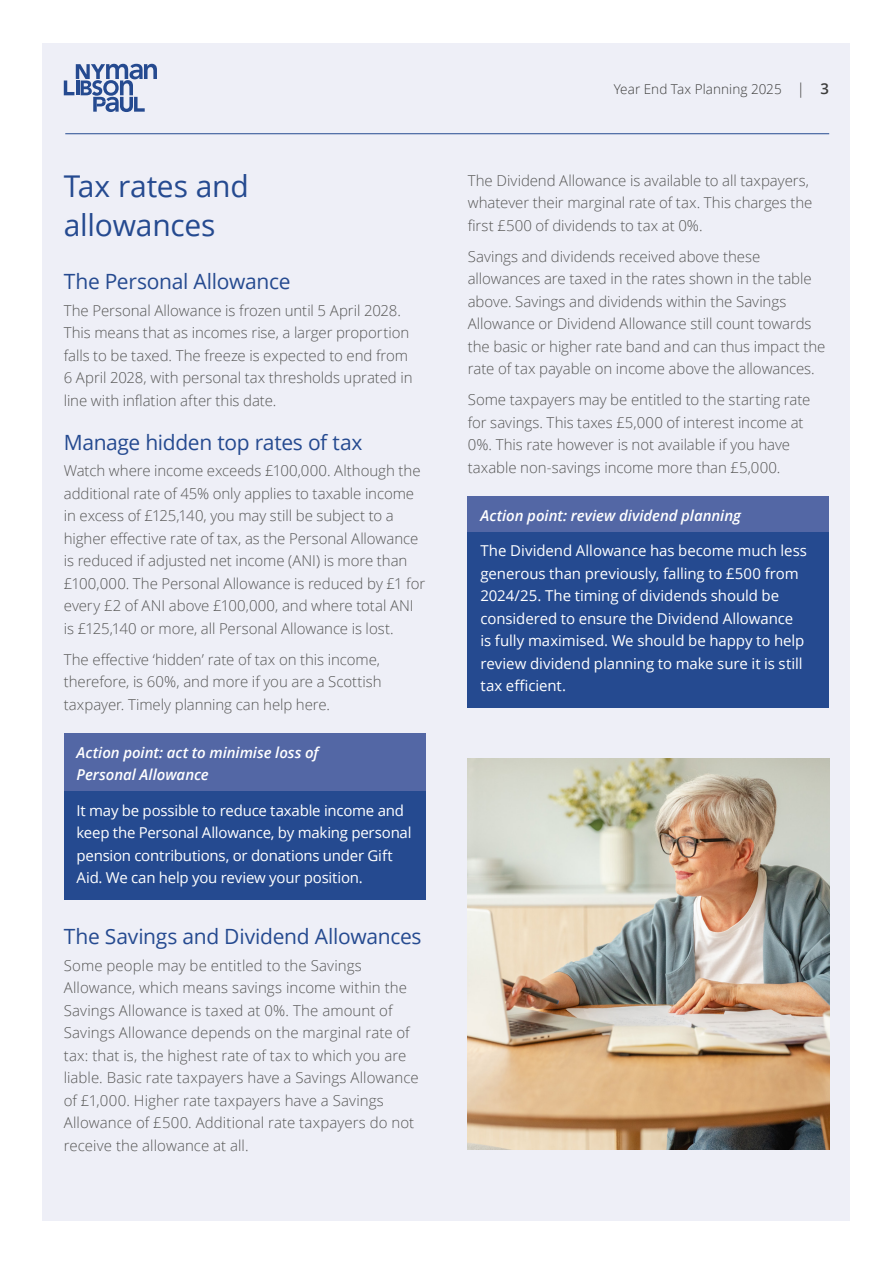
<style>
.page{position:relative;width:893px;height:1263px;background:#fff}
.page>*{position:absolute;margin:0;border:0;box-sizing:border-box;transform-origin:0 0}
.Head2{font:30px/39px "Open Sans";letter-spacing:-.01em;color:#254a90}
.Head3{font:21px "Open Sans";letter-spacing:-.015em;color:#254a90}
.Body{font:300 15px/22.5px "Open Sans";letter-spacing:-.005em;color:#575756}
.Action_Point_Text{font:15px/22.5px "Open Sans";letter-spacing:-.005em;color:#fff}
.Action_Point_Head{font:italic 600 15px/22.5px "Open Sans";letter-spacing:-.005em;color:#fff}
.t1{font:300 13.5px "Open Sans";letter-spacing:.005em;color:#3c3c3b}
.s1{font-size:15px}
.s2{font-weight:600;font-size:15px}
</style>
<div class="page">
<div style="left:43px;top:43px;width:807px;height:1177px;background:#eeeff7"></div>
<svg style="left:64px;top:64px;width:93px;height:48px"></svg>
<hr style="left:65px;top:133px;width:764px;height:1px;background:#254a90">
<div style="left:64px;top:734px;width:361px;height:63px;background:#5367a5"></div>
<div style="left:64px;top:791px;width:361px;height:108px;background:#254a90"></div>
<div style="left:468px;top:497px;width:361px;height:40px;background:#5367a5"></div>
<div style="left:468px;top:532px;width:361px;height:175px;background:#254a90"></div>
<img style="left:468px;top:759px;width:361px;height:391px">
<p class="Head2" style="left:64px;top:166px;width:187px">Tax rates and allowances</p>
<p class="Head3" style="left:64px;top:267px;width:228px">The Personal Allowance</p>
<p class="Body" style="left:64px;top:298px;width:350px">The Personal Allowance is frozen until 5 April 2028.<br>This means that as incomes rise, a larger proportion falls to be taxed. The freeze is expected to end from 6 April 2028, with personal tax thresholds uprated in line with inflation after this date.</p>
<p class="Head3" style="left:64px;top:428px;width:300px">Manage hidden top rates of tax</p>
<p class="Body" style="left:64px;top:459px;width:363px">Watch where income exceeds £100,000. Although the additional rate of 45% only applies to taxable income in excess of £125,140, you may still be subject to a higher effective rate of tax, as the Personal Allowance is reduced if adjusted net income (ANI) is more than £100,000. The Personal Allowance is reduced by £1 for every £2 of ANI above £100,000, and where total ANI is £125,140 or more, all Personal Allowance is lost.</p>
<p class="Body" style="left:64px;top:648px;width:319px;text-align:justify">The effective ‘hidden’ rate of tax on this income, therefore, is 60%, and more if you are a Scottish taxpayer. Timely planning can help here.</p>
<p class="Action_Point_Head" style="left:77px;top:741px;width:244px">Action point: act to minimise loss of<br>Personal Allowance</p>
<p class="Action_Point_Text" style="left:77px;top:799px;width:336px">It may be possible to reduce taxable income and keep the Personal Allowance, by making personal pension contributions, or donations under Gift Aid. We can help you review your position.</p>
<p class="Head3" style="left:64px;top:922px;width:359px">The Savings and Dividend Allowances</p>
<p class="Body" style="left:64px;top:954px;width:357px">Some people may be entitled to the Savings Allowance, which means savings income within the Savings Allowance is taxed at 0%. The amount of Savings Allowance depends on the marginal rate of tax: that is, the highest rate of tax to which you are liable. Basic rate taxpayers have a Savings Allowance of £1,000. Higher rate taxpayers have a Savings Allowance of £500. Additional rate taxpayers do not receive the allowance at all.</p>
<p class="t1" style="left:614px;top:79px;width:217px">Year End Tax Planning 2025 <span class="s1">|</span> <span class="s2">3</span></p>
<p class="Body" style="left:468px;top:169px;width:346px">The Dividend Allowance is available to all taxpayers, whatever their marginal rate of tax. This charges the first £500 of dividends to tax at 0%.</p>
<p class="Body" style="left:468px;top:245px;width:359px">Savings and dividends received above these allowances are taxed in the rates shown in the table above. Savings and dividends within the Savings Allowance or Dividend Allowance still count towards the basic or higher rate band and can thus impact the rate of tax payable on income above the allowances.</p>
<p class="Body" style="left:468px;top:388px;width:344px">Some taxpayers may be entitled to the starting rate for savings. This taxes £5,000 of interest income at 0%. This rate however is not available if you have taxable non-savings income more than £5,000.</p>
<p class="Action_Point_Head" style="left:480px;top:504px;width:262px">Action point: review dividend planning</p>
<p class="Action_Point_Text" style="left:480px;top:539px;width:328px">The Dividend Allowance has become much less generous than previously, falling to £500 from 2024/25. The timing of dividends should be considered to ensure the Dividend Allowance is fully maximised. We should be happy to help review dividend planning to make sure it is still tax efficient.</p>
</div>
